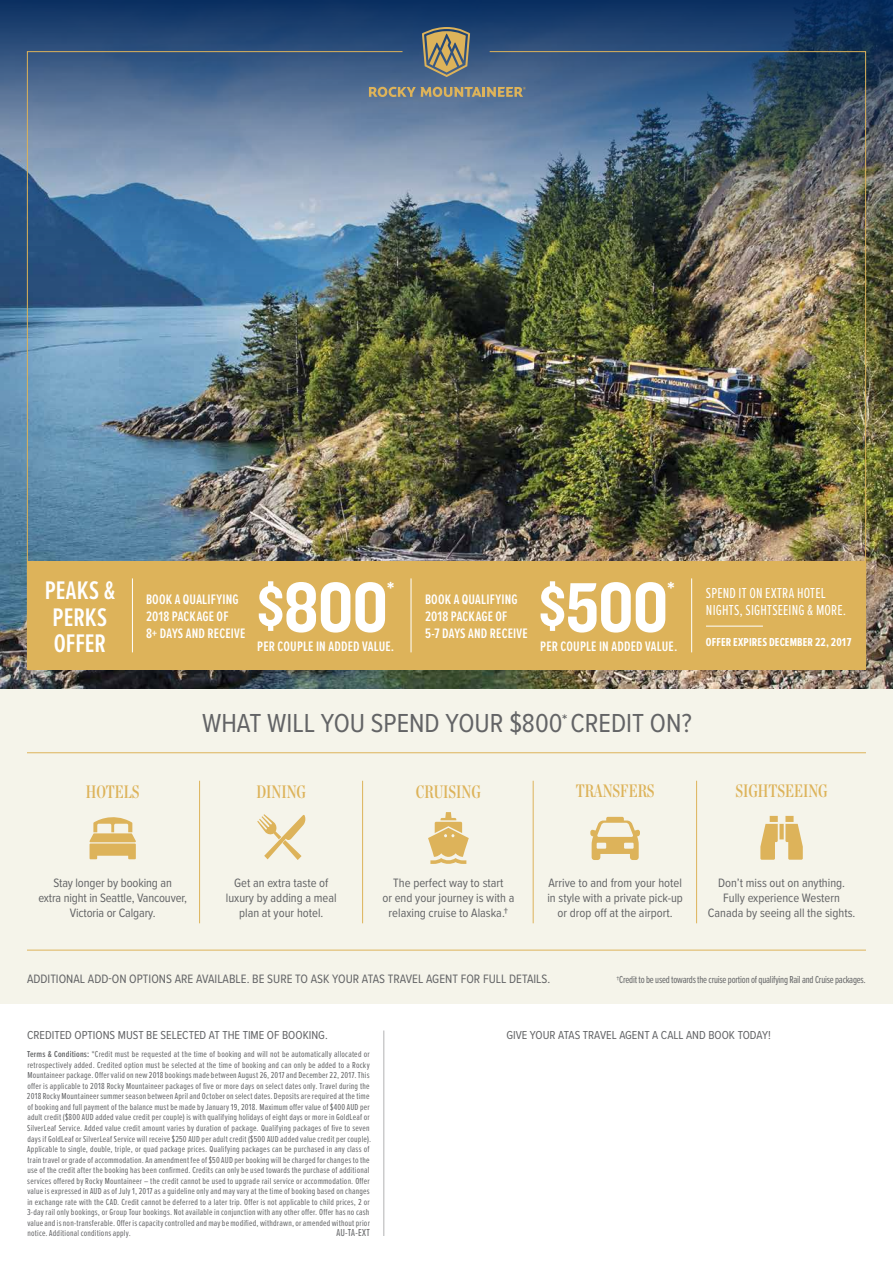
<style>
.page{position:relative;width:893px;height:1263px;background:#fff}
.page>*{position:absolute;margin:0;border:0;box-sizing:border-box;transform-origin:0 0}
.t1{font:72.3px "Knockout HTF50 Welterweight";letter-spacing:-.015em;color:#fff}
.t2{font:27px "Proxima Nova Cond";color:#636466}
.t3{font:600 26.4px/26.4px "Proxima Nova Ex Cn";color:#fff}
.t4{font:22.8px "Knockout HTF50 Welterweight";color:#fff}
.t5{font:18px "Chronicle Disp Comp Semi";color:#ddb35a}
.t6{font:15px/16.5px "Proxima Nova Ex Cn";letter-spacing:.01em;color:#fff}
.t7{font:600 14.25px/17.1px "Proxima Nova Ex Cn";letter-spacing:.01em;color:#fff}
.t8{font:12.6px/15.1px "Proxima Nova Cond";color:#636466;text-align:center}
.t9{font:12px "Proxima Nova Cond";color:#636466}
.t10{font:700 12px "Proxima Nova Ex Cn";letter-spacing:.015em;color:#fff}
.t11{font:10.5px "Proxima Nova Ex Cn";letter-spacing:-.02em;color:#636466}
.t12{font:9px/10.5px "Proxima Nova Ex Cn";letter-spacing:.025em;color:#636466}
.s1{font-size:57.9px}
.s2{font-size:16.5px}
.s3{font-size:11.25px}
.s4{font-weight:600}
</style>
<div class="page">
<img style="left:0;top:296px;width:893px;height:393px">
<div style="left:0;top:689px;width:893px;height:314px;background:#f5f4ea"></div>
<svg style="left:89px;top:817px;width:47px;height:42px"></svg>
<svg style="left:257px;top:814px;width:48px;height:46px"></svg>
<svg style="left:428px;top:812px;width:41px;height:52px"></svg>
<svg style="left:760px;top:816px;width:43px;height:44px"></svg>
<hr style="left:199px;top:781px;width:1px;height:142px;background:#ddb35a">
<svg style="left:0;top:0;width:893px;height:296px;background:#24446c"></svg>
<hr style="left:362px;top:781px;width:1px;height:142px;background:#ddb35a">
<hr style="left:533px;top:781px;width:1px;height:142px;background:#ddb35a">
<hr style="left:696px;top:781px;width:1px;height:142px;background:#ddb35a">
<hr style="left:27px;top:752px;width:839px;height:1px;background:#ddb35a">
<hr style="left:27px;top:950px;width:839px;height:1px;background:#ddb35a">
<hr style="left:383px;top:1030px;width:1px;height:206px;background:#636466">
<svg style="left:590px;top:817px;width:50px;height:43px"></svg>
<img style="left:27px;top:51px;width:839px;height:619px">
<svg style="left:422px;top:27px;width:48px;height:50px;background:#8e876a"></svg>
<svg style="left:369px;top:87px;width:157px;height:10px;background:#9b9376"></svg>
<div style="left:27px;top:561px;width:839px;height:108px;background:#ddb35a"></div>
<hr style="left:411px;top:578px;width:1px;height:74px;background:#fff">
<hr style="left:132px;top:578px;width:1px;height:74px;background:#fff">
<hr style="left:691px;top:578px;width:1px;height:74px;background:#fff">
<hr style="left:706px;top:626px;width:57px;height:1px;background:#fff">
<h3 class="t3" style="left:45px;top:577px;width:72px">PEAKS &amp;<br>PERKS<br>OFFER</h3>
<h3 class="t4" style="left:387px;top:578px;width:9px">*</h3>
<h1 class="t1" style="left:538px;top:570px;width:132px"><span class="s1">$</span>500</h1>
<h3 class="t4" style="left:667px;top:578px;width:9px">*</h3>
<h3 class="t7" style="left:257px;top:637px;width:139px">PER COUPLE IN ADDED VALUE.</h3>
<h3 class="t7" style="left:540px;top:637px;width:139px">PER COUPLE IN ADDED VALUE.</h3>
<h1 class="t1" style="left:257px;top:570px;width:133px"><span class="s1">$</span>800</h1>
<h3 class="t7" style="left:146px;top:590px;width:101px">BOOK A QUALIFYING<br>2018 PACKAGE OF<br>8+ DAYS AND RECEIVE</h3>
<h3 class="t7" style="left:425px;top:590px;width:94px">BOOK A QUALIFYING<br>2018 PACKAGE OF</h3>
<h3 class="t7" style="left:425px;top:624px;width:104px">5-7 DAYS AND RECEIVE</h3>
<h3 class="t6" style="left:706px;top:584px;width:142px">SPEND IT ON EXTRA HOTEL<br>NIGHTS, SIGHTSEEING &amp; MORE.</h3>
<h3 class="t10" style="left:706px;top:634px;width:147px">OFFER EXPIRES DECEMBER 22, 2017</h3>
<h2 class="t2" style="left:202px;top:707px;width:491px">WHAT WILL YOU SPEND YOUR $800<sup>*</sup> CREDIT ON?</h2>
<h3 class="t5" style="left:86px;top:777px;width:55px">HOTELS</h3>
<h3 class="t5" style="left:256px;top:777px;width:51px">DINING</h3>
<h3 class="t5" style="left:416px;top:777px;width:67px">CRUISING</h3>
<h3 class="t5" style="left:576px;top:777px;width:80px">TRANSFERS</h3>
<h3 class="t5" style="left:735px;top:777px;width:94px">SIGHTSEEING</h3>
<h3 class="t8" style="left:38px;top:875px;width:150px">Stay longer by booking an<br>extra night in Seattle, Vancouver,<br>Victoria or Calgary.</h3>
<h3 class="t8" style="left:226px;top:875px;width:112px">Get an extra taste of luxury by adding a meal plan at your hotel.</h3>
<h3 class="t8" style="left:382px;top:875px;width:134px">The perfect way to start<br>or end your journey is with a relaxing cruise to Alaska.<span class="s2">†</span></h3>
<h3 class="t8" style="left:708px;top:875px;width:149px">Don’t miss out on anything.<br>Fully experience Western<br>Canada by seeing all the sights.</h3>
<h3 class="t8" style="left:547px;top:875px;width:137px">Arrive to and from your hotel in style with a private pick-up or drop off at the airport.</h3>
<h3 class="t8" style="left:27px;top:972px;width:525px">ADDITIONAL ADD-ON OPTIONS ARE AVAILABLE. BE SURE TO ASK YOUR ATAS TRAVEL AGENT FOR FULL DETAILS.</h3>
<p class="t11" style="left:616px;top:972px;width:251px"><span class="s3">†</span>Credit to be used towards the cruise portion of qualifying Rail and Cruise packages.</p>
<h3 class="t9" style="left:27px;top:1027px;width:302px">CREDITED OPTIONS MUST BE SELECTED AT THE TIME OF BOOKING.</h3>
<p class="t12" style="left:27px;top:1049px;width:346px"><span class="s4">Terms &amp; Conditions:</span> *Credit must be requested at the time of booking and will not be automatically allocated or retrospectively added. Credited option must be selected at the time of booking and can only be added to a Rocky Mountaineer package. Offer valid on new 2018 bookings made between August 26, 2017 and December 22, 2017. This offer is applicable to 2018 Rocky Mountaineer packages of five or more days on select dates only. Travel during the 2018 Rocky Mountaineer summer season between April and October on select dates. Deposits are required at the time of booking and full payment of the balance must be made by January 19, 2018. Maximum offer value of $400 AUD per adult credit ($800 AUD added value credit per couple) is with qualifying holidays of eight days or more in GoldLeaf or SilverLeaf Service. Added value credit amount varies by duration of package. Qualifying packages of five to seven days if GoldLeaf or SilverLeaf Service will receive $250 AUD per adult credit ($500 AUD added value credit per couple).<br>Applicable to single, double, triple, or quad package prices. Qualifying packages can be purchased in any class of train travel or grade of accommodation. An amendment fee of $50 AUD per booking will be charged for changes to the use of the credit after the booking has been confirmed. Credits can only be used towards the purchase of additional services offered by Rocky Mountaineer – the credit cannot be used to upgrade rail service or accommodation. Offer value is expressed in AUD as of July 1, 2017 as a guideline only and may vary at the time of booking based on changes in exchange rate with the CAD. Credit cannot be deferred to a later trip. Offer is not applicable to child prices, 2 or 3-day rail only bookings, or Group Tour bookings. Not available in conjunction with any other offer. Offer has no cash value and is non-transferable. Offer is capacity controlled and may be modified, withdrawn, or amended without prior notice. Additional conditions apply.</p>
<p class="t11" style="left:336px;top:1225px;width:35px">AU-TA-EXT</p>
<h3 class="t9" style="left:506px;top:1027px;width:266px">GIVE YOUR ATAS TRAVEL AGENT A CALL AND BOOK TODAY!</h3>
</div>
